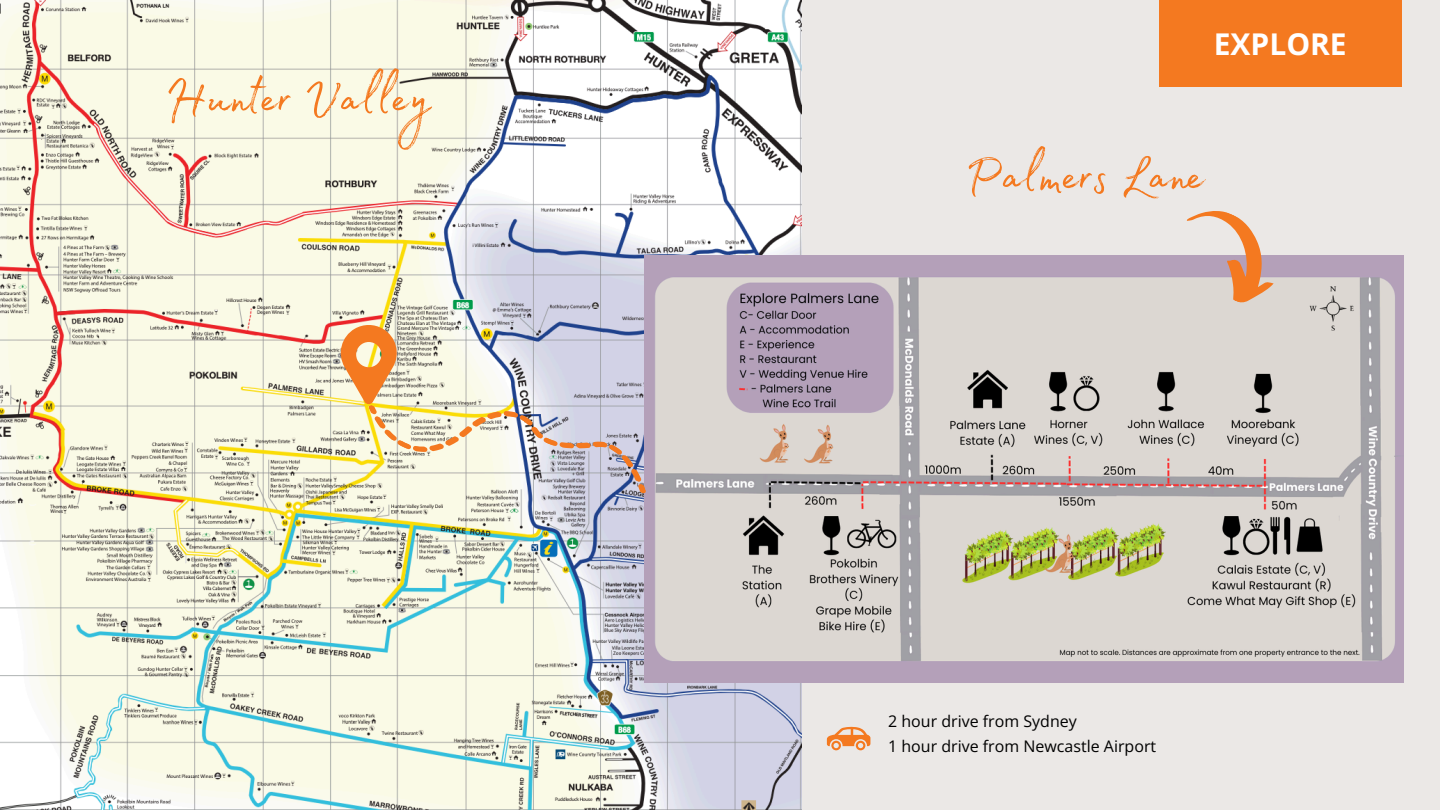
<style>
.page{position:relative;width:1440px;height:810px;background:#ebe8e6}
.page>*{position:absolute;margin:0;border:0;box-sizing:border-box;transform-origin:0 0}
.t1{font:65px "Madelyn";color:#f47920}
.t2{font:700 30px "Open Sans";color:#fff}
.t3{font:16px "Open Sans";color:#000}
</style>
<div class="page">
<img style="left:0;top:0;width:802px;height:810px">
<img style="left:644px;top:255px;width:759px;height:427px">
<svg style="left:1165px;top:211px;width:128px;height:101px"></svg>
<svg style="left:642px;top:483px;width:4px;height:11px"></svg>
<svg style="left:376px;top:350px;width:266px;height:199px;background:#d4d4ce"></svg>
<svg style="left:337px;top:324px;width:63px;height:91px;background:#eeb67a"></svg>
<svg style="left:827px;top:726px;width:43px;height:24px"></svg>
<div style="left:1159px;top:0;width:243px;height:87px;background:#f47920"></div>
<p class="t1" style="left:165px;top:48px;width:267px">Hunter Valley</p>
<h1 class="t2" style="left:1214px;top:23px;width:134px">EXPLORE</h1>
<p class="t1" style="left:964px;top:126px;width:242px">Palmers Lane</p>
<p class="t3" style="left:888px;top:710px;width:190px">2 hour drive from Sydney</p>
<h2 class="t3" style="left:888px;top:735px;width:270px">1 hour drive from Newcastle Airport</h2>
</div>
